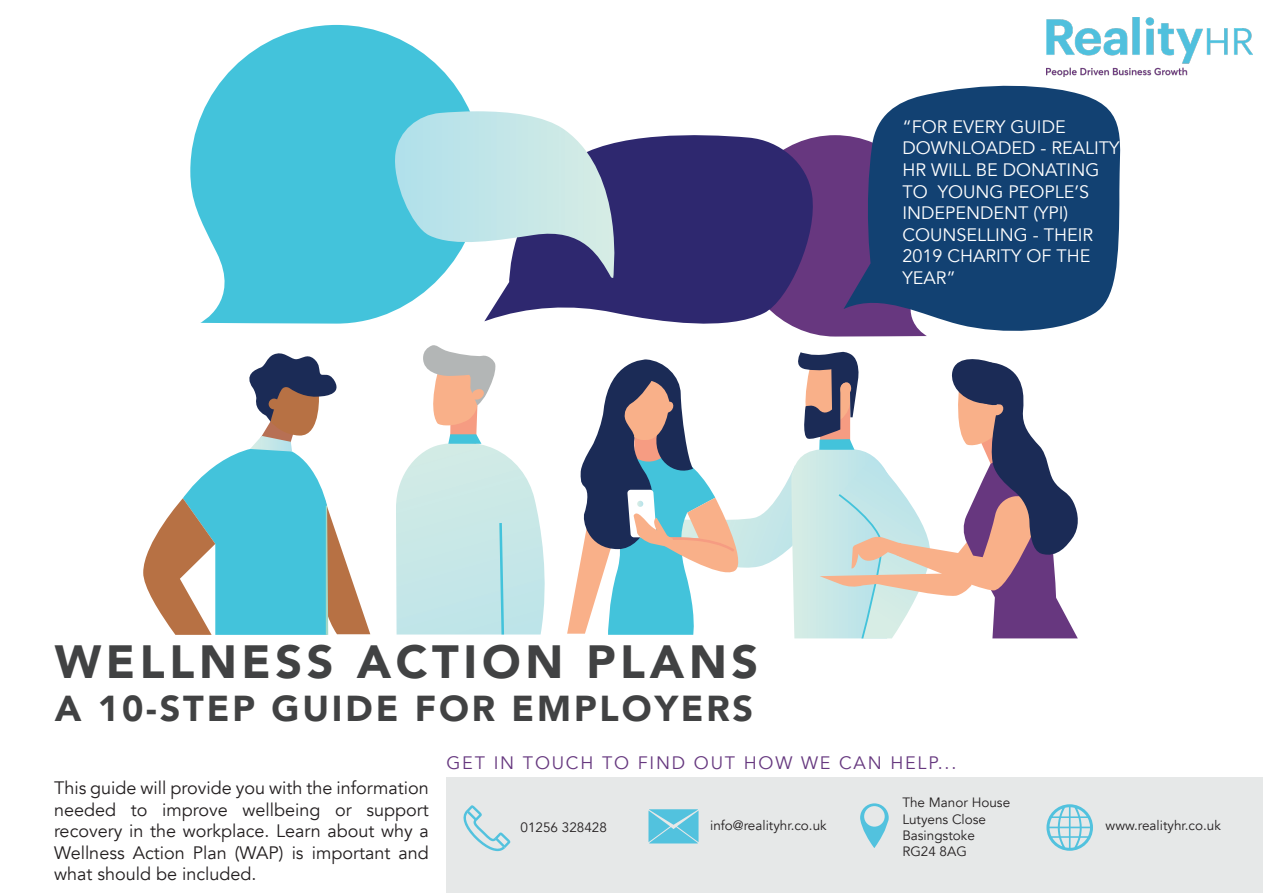
<style>
.page{position:relative;width:1263px;height:893px;background:#fff}
.page>*{position:absolute;margin:0;border:0;box-sizing:border-box;transform-origin:0 0}
.t1{font:900 46.5px "Avenir";letter-spacing:.1em;color:#414243}
.t2{font:900 36px "Avenir";letter-spacing:.08em;color:#414243}
.t3{font:18px/21.6px "Avenir";color:#231f20;text-align:justify}
.t4{font:18px/21.6px "Avenir";color:#fff}
.t5{font:18px "Avenir";letter-spacing:.1em;color:#66387f}
.t6{font:13.5px/16.2px "Avenir";color:#231f20}
</style>
<div class="page">
<svg style="left:143px;top:353px;width:227px;height:282px"></svg>
<div style="left:804px;top:135px;width:123px;height:202px;background:#67377f"></div>
<svg style="left:484px;top:135px;width:334px;height:196px;background:#4e4583"></svg>
<svg style="left:843px;top:85px;width:278px;height:250px;background:#325482"></svg>
<svg style="left:190px;top:25px;width:280px;height:299px;fill:#43c3db"></svg>
<svg style="left:391px;top:111px;width:235px;height:167px;background:#a4c7d6"></svg>
<svg style="left:396px;top:345px;width:149px;height:289px"></svg>
<svg style="left:567px;top:351px;width:511px;height:287px"></svg>
<img style="left:1046px;top:17px;width:206px;height:60px">
<div style="left:446px;top:778px;width:817px;height:115px;background:#e6e8e8"></div>
<svg style="left:860px;top:803px;width:29px;height:45px"></svg>
<svg style="left:648px;top:809px;width:50px;height:34px;background:#64c6df"></svg>
<svg style="left:1046px;top:804px;width:47px;height:47px"></svg>
<svg style="left:463px;top:805px;width:47px;height:46px"></svg>
<p class="t1" style="left:55px;top:622px;width:705px">WELLNESS ACTION PLANS</p>
<p class="t2" style="left:55px;top:678px;width:700px">A 10-STEP GUIDE FOR EMPLOYERS</p>
<p class="t4" style="left:902px;top:116px;width:219px">“FOR EVERY GUIDE<br>DOWNLOADED - REALITY<br>HR WILL BE DONATING<br>TO YOUNG PEOPLE’S<br>INDEPENDENT (YPI)<br>COUNSELLING - THEIR<br>2019 CHARITY OF THE<br>YEAR”</p>
<p class="t3" style="left:54px;top:777px;width:376px">This guide will provide you with the information needed to improve wellbeing or support recovery in the workplace. Learn about why a Wellness Action Plan (WAP) is important and what should be included.</p>
<p class="t5" style="left:446px;top:752px;width:511px">GET IN TOUCH TO FIND OUT HOW WE CAN HELP...</p>
<p class="t6" style="left:521px;top:819px;width:88px">01256 328428</p>
<p class="t6" style="left:710px;top:818px;width:118px">info@realityhr.co.uk</p>
<p class="t6" style="left:902px;top:795px;width:109px">The Manor House<br>Lutyens Close</p>
<p class="t6" style="left:902px;top:827px;width:74px">Basingstoke</p>
<p class="t6" style="left:902px;top:843px;width:66px">RG24 8AG</p>
<p class="t6" style="left:1106px;top:818px;width:117px">www.realityhr.co.uk</p>
</div>
